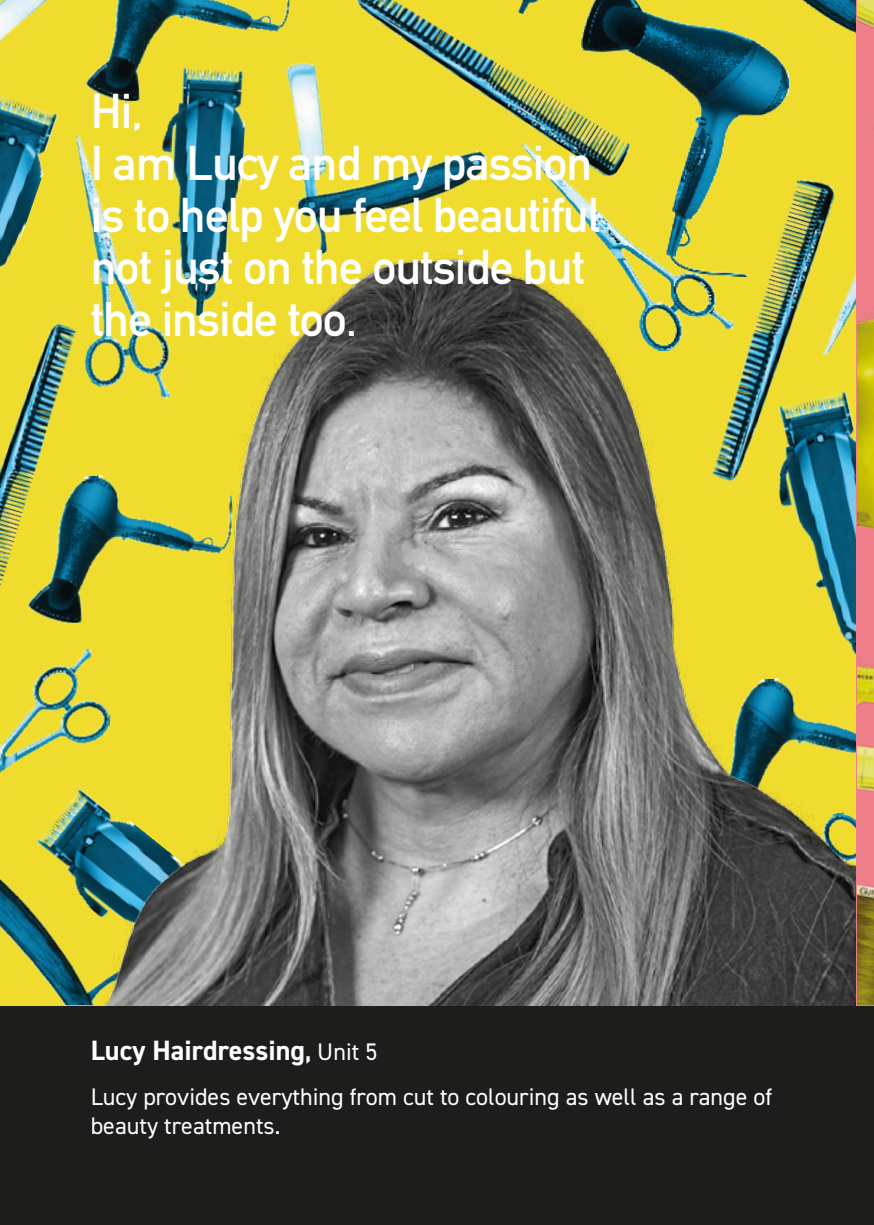
<style>
.page{position:relative;width:874px;height:1225px;background:#fff}
.page>*{position:absolute;margin:0;border:0;box-sizing:border-box;transform-origin:0 0}
.t1{font:700 48px/52px "DIN Alternate";letter-spacing:-.02em;color:#fff}
.t2{font:700 28px "DIN2014";color:#fff}
.t3{font:24px/28.8px "DIN2014";color:#fff}
.s1{font-size:24px}
.s2{font-weight:400;font-size:24px}
</style>
<div class="page">
<div style="left:0;top:0;width:873px;height:1225px;background:#1d1d1b"></div>
<img style="left:788px;top:0;width:68px;height:51px">
<img style="left:0;top:0;width:80px;height:81px">
<img style="left:248px;top:32px;width:251px;height:209px">
<img style="left:0;top:94px;width:63px;height:40px">
<img style="left:153px;top:105px;width:95px;height:29px">
<img style="left:632px;top:0;width:156px;height:176px">
<img style="left:80px;top:0;width:218px;height:105px">
<img style="left:732px;top:176px;width:16px;height:65px">
<img style="left:339px;top:0;width:293px;height:180px">
<img style="left:522px;top:143px;width:210px;height:98px">
<img style="left:748px;top:118px;width:108px;height:123px">
<img style="left:0;top:134px;width:259px;height:107px">
<img style="left:299px;top:0;width:105px;height:40px">
<img style="left:0;top:241px;width:856px;height:764px">
<div style="left:856px;top:0;width:17px;height:1005px;background:#ef7f8a"></div>
<img style="left:857px;top:665px;width:16px;height:129px">
<img style="left:857px;top:0;width:16px;height:28px">
<img style="left:857px;top:884px;width:16px;height:121px">
<img style="left:857px;top:313px;width:16px;height:216px">
<p class="t1" style="left:91px;top:82px;width:510px">Hi,<br>I am Lucy and my passion is to help you feel beautiful not just on the outside but the inside too.</p>
<p class="t2" style="left:91px;top:1031px;width:288px">Lucy Hairdressing<span class="s1">,</span> <span class="s2">Unit 5</span></p>
<p class="t3" style="left:91px;top:1082px;width:682px">Lucy provides everything from cut to colouring as well as a range of beauty treatments.</p>
</div>
